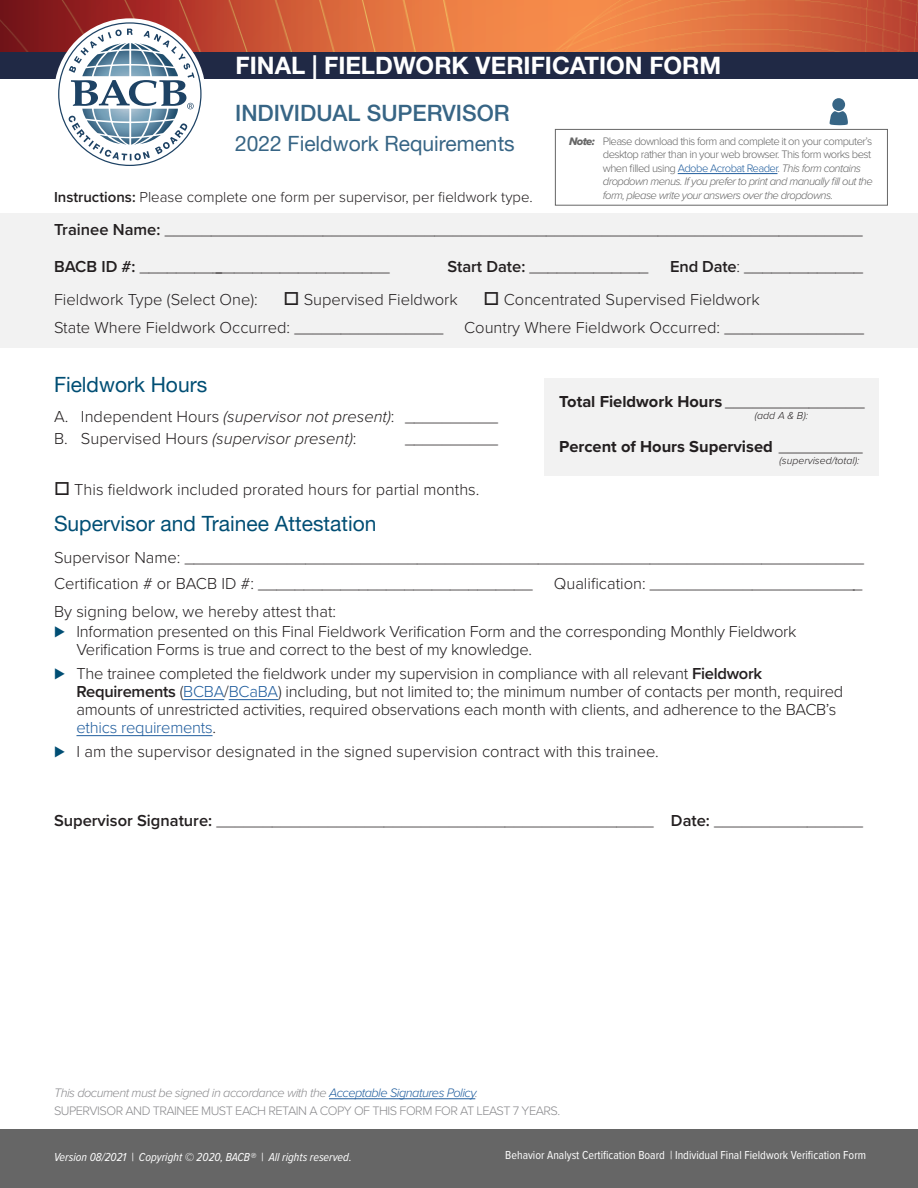
<style>
.page{position:relative;width:918px;height:1188px;background:#fff}
.page>*{position:absolute;margin:0;border:0;box-sizing:border-box;transform-origin:0 0}
.t1{font:700 24px "Helvetica Neue LT Pro";color:#fff}
.t2{font:500 22.5px "Helvetica Neue LT Pro";color:#376585}
.Body_Text{font:21px "Helvetica Neue LT Pro";color:#004e74}
.t3{font:21px "Helvetica Neue LT Pro";color:#376585}
.Body_Text-2{font:300 16.5px/18px "Proxima Nova";letter-spacing:-.015em;color:#231f20}
.Body_Text-3{font:700 16.5px "Proxima Nova";color:#231f20}
.Body_Text-4{font:300 15px "Proxima Nova";color:#231f20}
.Fine_Print{font:300 12.75px/18px "Proxima Nova";letter-spacing:-.04em;color:#8a8a8d}
.t4{font:12px "Proxima Nova Cond";color:#fff}
.t5{font:italic 12px "Proxima Nova Cond";color:#fff}
.Fine_Print-2{font:300 11.25px/13.5px "Proxima Nova";letter-spacing:-.05em;color:#666}
.Body_Text-5{font:italic 300 10.5px "Proxima Nova";color:#231f20}
.s1{font-weight:600}
.s2{font-family:"Proxima Nova Extrabld It";font-weight:400}
.s3{color:#215e9e}
.s4{font-style:italic}
.s5{font-weight:300}
.s6{font-size:18px;color:#004e74}
.s7{font-style:italic;color:#215e9e}
</style>
<div class="page">
<div style="left:0;top:1130px;width:918px;height:58px;background:#666"></div>
<img style="left:0;top:0;width:918px;height:52px">
<div style="left:0;top:52px;width:918px;height:27px;background:#202945"></div>
<div style="left:54px;top:18px;width:152px;height:152px;background:#fff;border-radius:50%"></div>
<svg style="left:58px;top:22px;width:144px;height:144px"></svg>
<svg style="left:830px;top:111px;width:18px;height:14px"></svg>
<div style="left:832px;top:98px;width:13px;height:13px;background:#376585;border-radius:50%"></div>
<div style="left:0;top:213px;width:918px;height:135px;background:#f2f2f2"></div>
<hr style="left:183px;top:699px;width:41px;height:1px;background:#215e9e">
<hr style="left:229px;top:699px;width:49px;height:1px;background:#215e9e">
<hr style="left:76px;top:735px;width:137px;height:1px;background:#215e9e">
<hr style="left:329px;top:1099px;width:146px;height:1px;background:#215e9e">
<div style="left:544px;top:378px;width:335px;height:98px;background:#f2f2f2"></div>
<hr style="left:678px;top:173px;width:99px;height:1px;background:#215e9e">
<div style="left:555px;top:129px;width:333px;height:76px;border:1px solid #666"></div>
<h1 class="t1" style="left:236px;top:51px;width:487px">FINAL | FIELDWORK VERIFICATION FORM</h1>
<h2 class="t2" style="left:235px;top:100px;width:276px">INDIVIDUAL SUPERVISOR</h2>
<p class="t3" style="left:235px;top:131px;width:281px">2022 Fieldwork Requirements</p>
<p class="Body_Text-4" style="left:54px;top:186px;width:480px"><span class="s1">Instructions:</span> Please complete one form per supervisor, per fieldwork type.</p>
<p class="Body_Text-2" style="left:54px;top:220px;width:810px"><span class="s1">Trainee Name:</span> ___________________________________________________________________________</p>
<p class="Body_Text-2" style="left:54px;top:257px;width:337px"><span class="s1">BACB ID #:</span> ____________________________</p>
<p class="Body_Text-2" style="left:448px;top:257px;width:203px"><span class="s1">Start Date:</span> _____________</p>
<p class="Body_Text-2" style="left:670px;top:257px;width:194px"><span class="s1">End Date</span>: _____________</p>
<p class="Body_Text-2" style="left:54px;top:289px;width:205px">Fieldwork Type (Select One):</p>
<p class="Body_Text-2" style="left:283px;top:289px;width:176px">□ Supervised Fieldwork</p>
<p class="Body_Text-2" style="left:484px;top:289px;width:278px">□ Concentrated Supervised Fieldwork</p>
<p class="Body_Text-2" style="left:54px;top:318px;width:391px">State Where Fieldwork Occurred: ________________</p>
<p class="Body_Text-2" style="left:464px;top:318px;width:401px">Country Where Fieldwork Occurred: _______________</p>
<p class="Fine_Print-2" style="left:603px;top:134px;width:272px;text-indent:-34px"><span class="s2">Note:</span> Please download this form and complete it on your computer’s desktop rather than in your web browser. This form works best when filled using <span class="s3">Adobe Acrobat Reader</span>. <span class="s4">This form contains dropdown menus. If you prefer to print and manually fill out the form, please write your answers over the dropdowns.</span></p>
<p class="Body_Text" style="left:54px;top:371px;width:155px">Fieldwork Hours</p>
<p class="Body_Text-2" style="left:54px;top:404px;width:446px;line-height:22.5px">A. Independent Hours <span class="s4">(supervisor not present)</span>: __________<br>B. Supervised Hours <span class="s4">(supervisor present)</span>:</p>
<p class="Body_Text-2" style="left:405px;top:429px;width:95px">__________</p>
<p class="Body_Text-2" style="left:54px;top:480px;width:427px">□ This fieldwork included prorated hours for partial months.</p>
<p class="Body_Text" style="left:54px;top:510px;width:324px">Supervisor and Trainee Attestation</p>
<p class="Body_Text-2" style="left:54px;top:544px;width:812px;line-height:25.5px">Supervisor Name: _________________________________________________________________________<br>Certification # or BACB ID #: ______________________________</p>
<p class="Body_Text-3" style="left:559px;top:389px;width:307px">Total Fieldwork Hours <span class="s5">_______________</span></p>
<p class="Body_Text-5" style="left:755px;top:408px;width:55px">(add A &amp; B):</p>
<p class="Body_Text-3" style="left:559px;top:434px;width:305px">Percent of Hours Supervised <span class="s5">_________</span></p>
<p class="Body_Text-5" style="left:780px;top:453px;width:81px">(supervised/total):</p>
<p class="Body_Text-2" style="left:554px;top:574px;width:310px">Qualification: _______________________</p>
<p class="Body_Text-2" style="left:54px;top:602px;width:284px">By signing below, we hereby attest that:</p>
<p class="Body_Text-2" style="left:76px;top:622px;width:722px;text-indent:-22px"><span class="s6">⊲</span> Information presented on this Final Fieldwork Verification Form and the corresponding Monthly Fieldwork<br>Verification Forms is true and correct to the best of my knowledge.</p>
<p class="Body_Text-2" style="left:76px;top:664px;width:768px;text-indent:-22px"><span class="s6">⊲</span> The trainee completed the fieldwork under my supervision in compliance with all relevant <span class="s1">Fieldwork Requirements</span> (<span class="s3">BCBA</span>/<span class="s3">BCaBA</span>) including, but not limited to; the minimum number of contacts per month, required amounts of unrestricted activities, required observations each month with clients, and adherence to the BACB’s <span class="s3">ethics requirements</span>.</p>
<p class="Body_Text-2" style="left:54px;top:742px;width:606px"><span class="s6">⊲</span> I am the supervisor designated in the signed supervision contract with this trainee.</p>
<p class="Body_Text-2" style="left:54px;top:811px;width:811px"><span class="s1">Supervisor Signature:</span> _______________________________________________ <span class="s1">Date:</span> ________________</p>
<p class="Fine_Print" style="left:54px;top:1083px;width:508px"><span class="s4">This document must be signed in accordance with the</span> <span class="s7">Acceptable Signatures Policy</span><span class="s4">.<br></span>SUPERVISOR AND TRAINEE MUST EACH RETAIN A COPY OF THIS FORM FOR AT LEAST 7 YEARS.</p>
<p class="t5" style="left:54px;top:1148px;width:299px">Version 08/2021 | Copyright © 2020, BACB® | All rights reserved.</p>
<p class="t4" style="left:505px;top:1147px;width:362px">Behavior Analyst Certification Board | Individual Final Fieldwork Verification Form</p>
</div>
